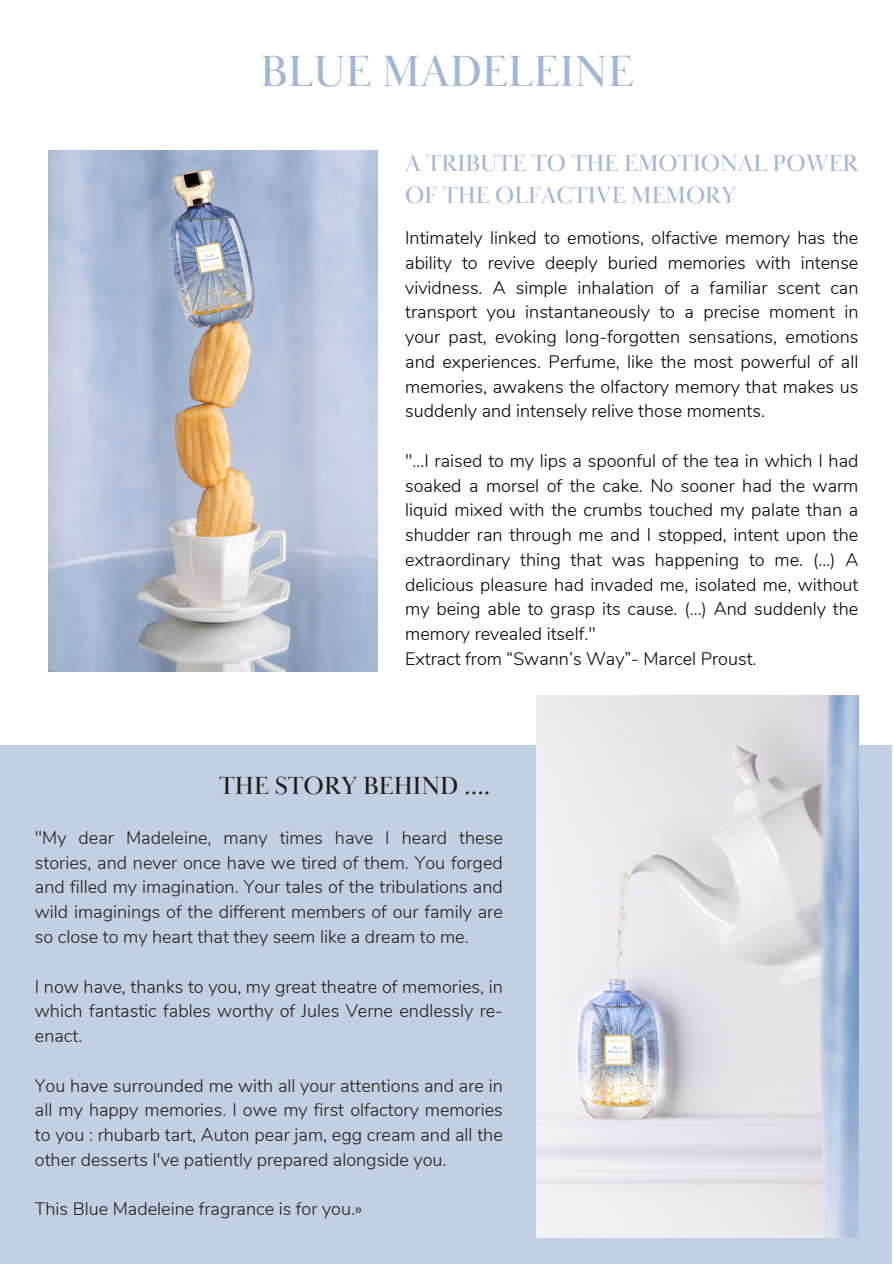
<style>
.page{position:relative;width:894px;height:1264px;background:#fff}
.page>*{position:absolute;margin:0;border:0;box-sizing:border-box;transform-origin:0 0}
.t1{font:45px "Baskerville Display PT";color:#a0b7d6}
.t2{font:25.5px "Baskerville Display PT";color:#221c17}
.t3{font:24px/32.7px "Baskerville Display PT";color:#a0b7d6}
.t4{font:300 18px/24.8px "Nunito";color:#000;text-align:justify}
.t5{font:300 18px/24.8px "Nunito";color:#221c17;text-align:justify}
</style>
<div class="page">
<img style="left:49px;top:151px;width:328px;height:520px">
<div style="left:0;top:745px;width:891px;height:518px;background:#c2d0e4"></div>
<img style="left:536px;top:696px;width:322px;height:541px">
<p class="t1" style="left:260px;top:44px;width:375px">BLUE MADELEINE</p>
<h3 class="t3" style="left:405px;top:147px;width:455px">A TRIBUTE TO THE EMOTIONAL POWER<br>OF THE OLFACTIVE MEMORY</h3>
<p class="t4" style="left:405px;top:226px;width:454px">Intimately linked to emotions, olfactive memory has the ability to revive deeply buried memories with intense vividness. A simple inhalation of a familiar scent can transport you instantaneously to a precise moment in your past, evoking long-forgotten sensations, emotions and experiences. Perfume, like the most powerful of all memories, awakens the olfactory memory that makes us suddenly and intensely relive those moments.</p>
<p class="t4" style="left:405px;top:448px;width:454px">"...I raised to my lips a spoonful of the tea in which I had soaked a morsel of the cake. No sooner had the warm liquid mixed with the crumbs touched my palate than a shudder ran through me and I stopped, intent upon the extraordinary thing that was happening to me. (…) A delicious pleasure had invaded me, isolated me, without my being able to grasp its cause. (…) And suddenly the memory revealed itself."</p>
<p class="t4" style="left:405px;top:646px;width:353px">Extract from “Swann’s Way”- Marcel Proust.</p>
<p class="t2" style="left:219px;top:770px;width:273px">THE STORY BEHIND ....</p>
<p class="t5" style="left:35px;top:825px;width:469px">"My dear Madeleine, many times have I heard these stories, and never once have we tired of them. You forged and filled my imagination. Your tales of the tribulations and wild imaginings of the different members of our family are so close to my heart that they seem like a dream to me.</p>
<p class="t5" style="left:35px;top:974px;width:469px">I now have, thanks to you, my great theatre of memories, in which fantastic fables worthy of Jules Verne endlessly re&shy;enact.</p>
<h2 class="t5" style="left:35px;top:1073px;width:469px">You have surrounded me with all your attentions and are in all my happy memories. I owe my first olfactory memories to you : rhubarb tart, Auton pear jam, egg cream and all the other desserts I've patiently prepared alongside you.</h2>
<p class="t5" style="left:35px;top:1196px;width:329px">This Blue Madeleine fragrance is for you.»</p>
</div>
